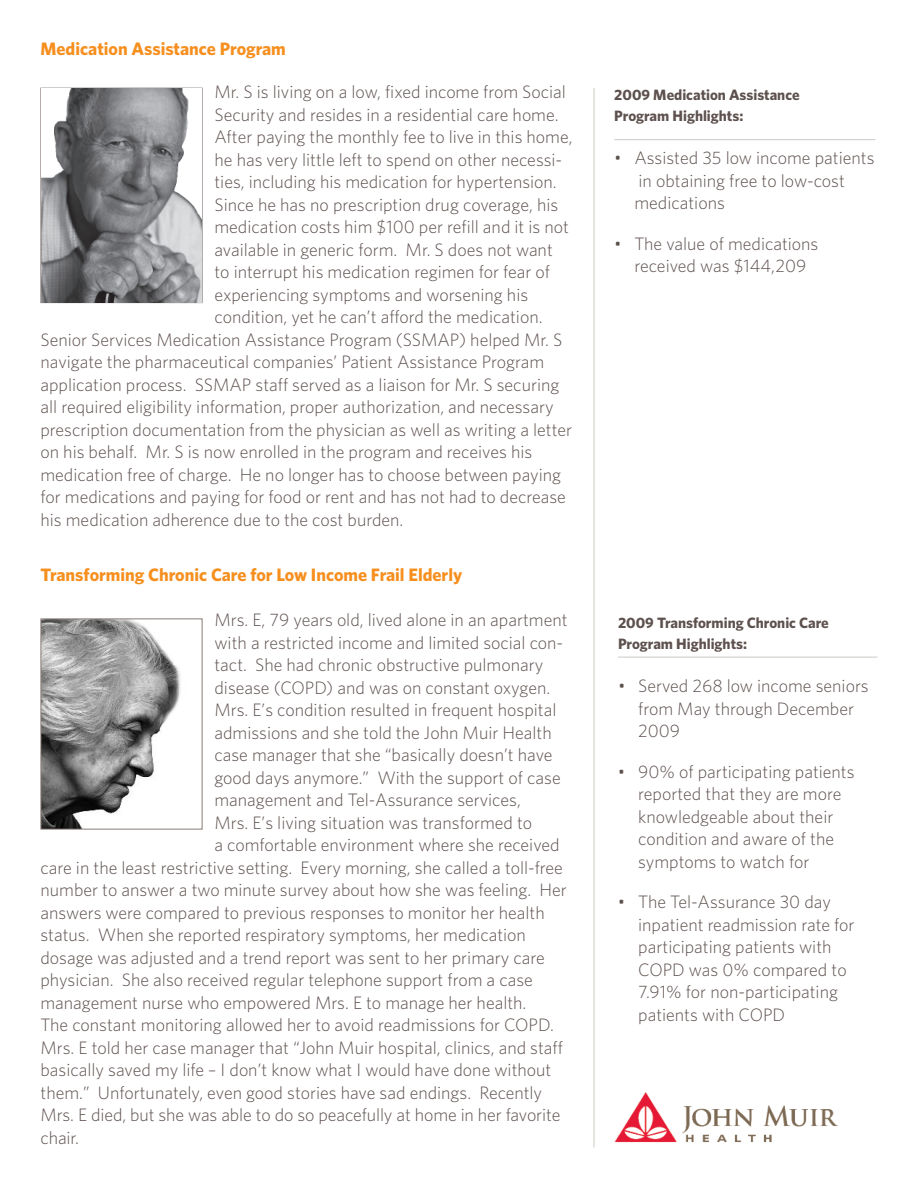
<style>
.page{position:relative;width:918px;height:1188px;background:#fff}
.page>*{position:absolute;margin:0;border:0;box-sizing:border-box;transform-origin:0 0}
.t1{font:300 18px/22.5px "Whitney";color:#5d514e}
.t2{font:700 18px "Whitney";color:#f68f1e}
.t3{font:700 15px/21px "Whitney";color:#5d514e}
</style>
<div class="page">
<img style="left:41px;top:88px;width:161px;height:214px">
<hr style="left:614px;top:139px;width:261px;height:1px;background:#cecac5">
<hr style="left:594px;top:88px;width:1px;height:1060px;background:#cecac5">
<hr style="left:618px;top:657px;width:260px;height:1px;background:#cecac5">
<img style="left:614px;top:1092px;width:225px;height:51px">
<img style="left:42px;top:620px;width:139px;height:208px">
<div style="left:40px;top:618px;width:162px;height:212px;border:1px solid #867b76"></div>
<p class="t2" style="left:40px;top:42px;width:247px">Medication Assistance Program</p>
<p class="t1" style="left:214px;top:83px;width:353px">Mr. S is living on a low, fixed income from Social</p>
<p class="t1" style="left:214px;top:105px;width:346px">Security and resides in a residential care home.</p>
<p class="t1" style="left:214px;top:128px;width:360px">After paying the monthly fee to live in this home,</p>
<p class="t1" style="left:214px;top:150px;width:349px">he has very little left to spend on other necessi-</p>
<p class="t1" style="left:214px;top:173px;width:344px">ties, including his medication for hypertension.</p>
<p class="t1" style="left:215px;top:195px;width:345px">Since he has no prescription drug coverage, his</p>
<p class="t1" style="left:215px;top:218px;width:356px">medication costs him $100 per refill and it is not</p>
<p class="t1" style="left:215px;top:240px;width:340px">available in generic form. Mr. S does not want</p>
<p class="t1" style="left:215px;top:263px;width:337px">to interrupt his medication regimen for fear of</p>
<p class="t1" style="left:215px;top:285px;width:315px">experiencing symptoms and worsening his</p>
<p class="t1" style="left:215px;top:308px;width:330px">condition, yet he can’t afford the medication.</p>
<p class="t1" style="left:41px;top:330px;width:523px">Senior Services Medication Assistance Program (SSMAP) helped Mr. S</p>
<p class="t1" style="left:41px;top:353px;width:505px">navigate the pharmaceutical companies’ Patient Assistance Program</p>
<p class="t1" style="left:41px;top:375px;width:520px">application process. SSMAP staff served as a liaison for Mr. S securing</p>
<p class="t1" style="left:41px;top:398px;width:515px">all required eligibility information, proper authorization, and necessary</p>
<p class="t1" style="left:41px;top:420px;width:533px">prescription documentation from the physician as well as writing a letter</p>
<p class="t1" style="left:41px;top:443px;width:493px">on his behalf. Mr. S is now enrolled in the program and receives his</p>
<p class="t1" style="left:41px;top:465px;width:522px">medication free of charge. He no longer has to choose between paying</p>
<p class="t1" style="left:41px;top:488px;width:527px">for medications and paying for food or rent and has not had to decrease</p>
<p class="t1" style="left:41px;top:510px;width:364px">his medication adherence due to the cost burden.</p>
<p class="t2" style="left:40px;top:569px;width:423px">Transforming Chronic Care for Low Income Frail Elderly</p>
<p class="t1" style="left:215px;top:611px;width:355px">Mrs. E, 79 years old, lived alone in an apartment</p>
<p class="t1" style="left:215px;top:633px;width:350px">with a restricted income and limited social con-</p>
<p class="t1" style="left:215px;top:656px;width:330px">tact. She had chronic obstructive pulmonary</p>
<p class="t1" style="left:215px;top:678px;width:337px">disease (COPD) and was on constant oxygen.</p>
<p class="t1" style="left:215px;top:701px;width:343px">Mrs. E’s condition resulted in frequent hospital</p>
<p class="t1" style="left:215px;top:723px;width:339px">admissions and she told the John Muir Health</p>
<p class="t1" style="left:215px;top:746px;width:340px">case manager that she “basically doesn’t have</p>
<p class="t1" style="left:215px;top:768px;width:348px">good days anymore.” With the support of case</p>
<p class="t1" style="left:215px;top:791px;width:308px">management and Tel-Assurance services,</p>
<p class="t1" style="left:215px;top:813px;width:319px">Mrs. E’s living situation was transformed to</p>
<p class="t1" style="left:215px;top:836px;width:347px">a comfortable environment where she received</p>
<p class="t1" style="left:41px;top:858px;width:524px">care in the least restrictive setting. Every morning, she called a toll-free</p>
<p class="t1" style="left:41px;top:881px;width:528px">number to answer a two minute survey about how she was feeling. Her</p>
<p class="t1" style="left:41px;top:903px;width:506px">answers were compared to previous responses to monitor her health</p>
<p class="t1" style="left:41px;top:926px;width:487px">status. When she reported respiratory symptoms, her medication</p>
<p class="t1" style="left:41px;top:948px;width:506px">dosage was adjusted and a trend report was sent to her primary care</p>
<p class="t1" style="left:41px;top:971px;width:494px">physician. She also received regular telephone support from a case</p>
<p class="t1" style="left:41px;top:993px;width:487px">management nurse who empowered Mrs. E to manage her health.</p>
<p class="t1" style="left:41px;top:1016px;width:515px">The constant monitoring allowed her to avoid readmissions for COPD.</p>
<p class="t1" style="left:41px;top:1038px;width:524px">Mrs. E told her case manager that “John Muir hospital, clinics, and staff</p>
<p class="t1" style="left:41px;top:1061px;width:512px">basically saved my life – I don’t know what I would have done without</p>
<p class="t1" style="left:41px;top:1083px;width:503px">them.” Unfortunately, even good stories have sad endings. Recently</p>
<p class="t1" style="left:41px;top:1106px;width:522px">Mrs. E died, but she was able to do so peacefully at home in her favorite</p>
<p class="t1" style="left:41px;top:1128px;width:40px">chair.</p>
<p class="t3" style="left:614px;top:85px;width:187px">2009 Medication Assistance<br>Program Highlights:</p>
<p class="t1" style="left:634px;top:148px;width:242px;text-indent:-20px">• Assisted 35 low income patients in obtaining free to low-cost medications</p>
<p class="t1" style="left:614px;top:234px;width:206px;text-align:center">• The value of medications received was $144,209</p>
<p class="t3" style="left:618px;top:613px;width:212px">2009 Transforming Chronic Care<br>Program Highlights:</p>
<p class="t1" style="left:638px;top:676px;width:232px;text-indent:-20px">• Served 268 low income seniors from May through December<br>2009</p>
<p class="t1" style="left:638px;top:762px;width:218px;text-indent:-20px">• 90% of participating patients reported that they are more knowledgeable about their condition and aware of the symptoms to watch for</p>
<p class="t1" style="left:638px;top:892px;width:218px;text-indent:-20px">• The Tel-Assurance 30 day inpatient readmission rate for participating patients with<br>COPD was 0% compared to<br>7.91% for non-participating patients with COPD</p>
</div>
